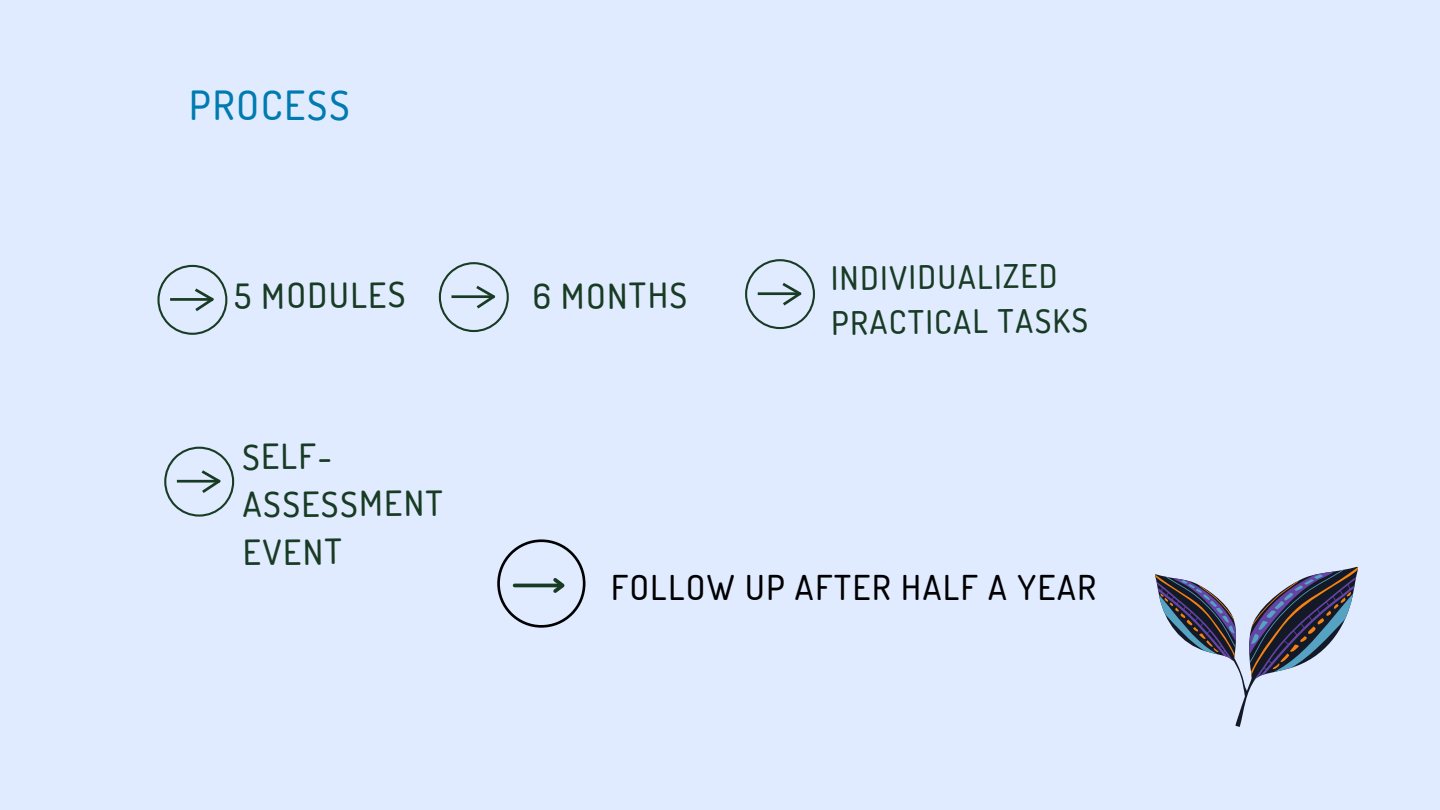
<style>
.page{position:relative;width:1440px;height:810px;background:#e1ebff}
.page>*{position:absolute;margin:0;border:0;box-sizing:border-box;transform-origin:0 0}
.t1{font:500 40.2px "Dosis";letter-spacing:.05em;color:#007bb0}
.t2{font:500 34.6px/47.8px "Dosis";color:#183b23}
.t3{font:500 34.2px "Dosis";letter-spacing:.05em;color:#000}
.t4{font:500 32.5px/44.7px "Dosis";color:#183b23}
</style>
<div class="page">
<svg style="left:157px;top:265px;width:70px;height:70px"></svg>
<svg style="left:439px;top:262px;width:70px;height:70px"></svg>
<svg style="left:745px;top:259px;width:70px;height:70px"></svg>
<svg style="left:164px;top:447px;width:70px;height:70px"></svg>
<svg style="left:1155px;top:566px;width:203px;height:161px"></svg>
<svg style="left:497px;top:539px;width:88px;height:89px"></svg>
<p class="t1" style="left:189px;top:79px;width:162px">PROCESS</p>
<p class="t2" style="left:234px;top:272px;width:173px;rotate:-1deg">5 MODULES</p>
<p class="t2" style="left:532px;top:272px;width:156px;rotate:-1deg">6 MONTHS</p>
<p class="t2" style="left:241px;top:432px;width:202px;rotate:-1deg">SELF-<br>ASSESSMENT<br>EVENT</p>
<p class="t4" style="left:830px;top:256px;width:258px;rotate:-1deg">INDIVIDUALIZED<br>PRACTICAL TASKS</p>
<p class="t3" style="left:611px;top:565px;width:487px">FOLLOW UP AFTER HALF A YEAR</p>
</div>
